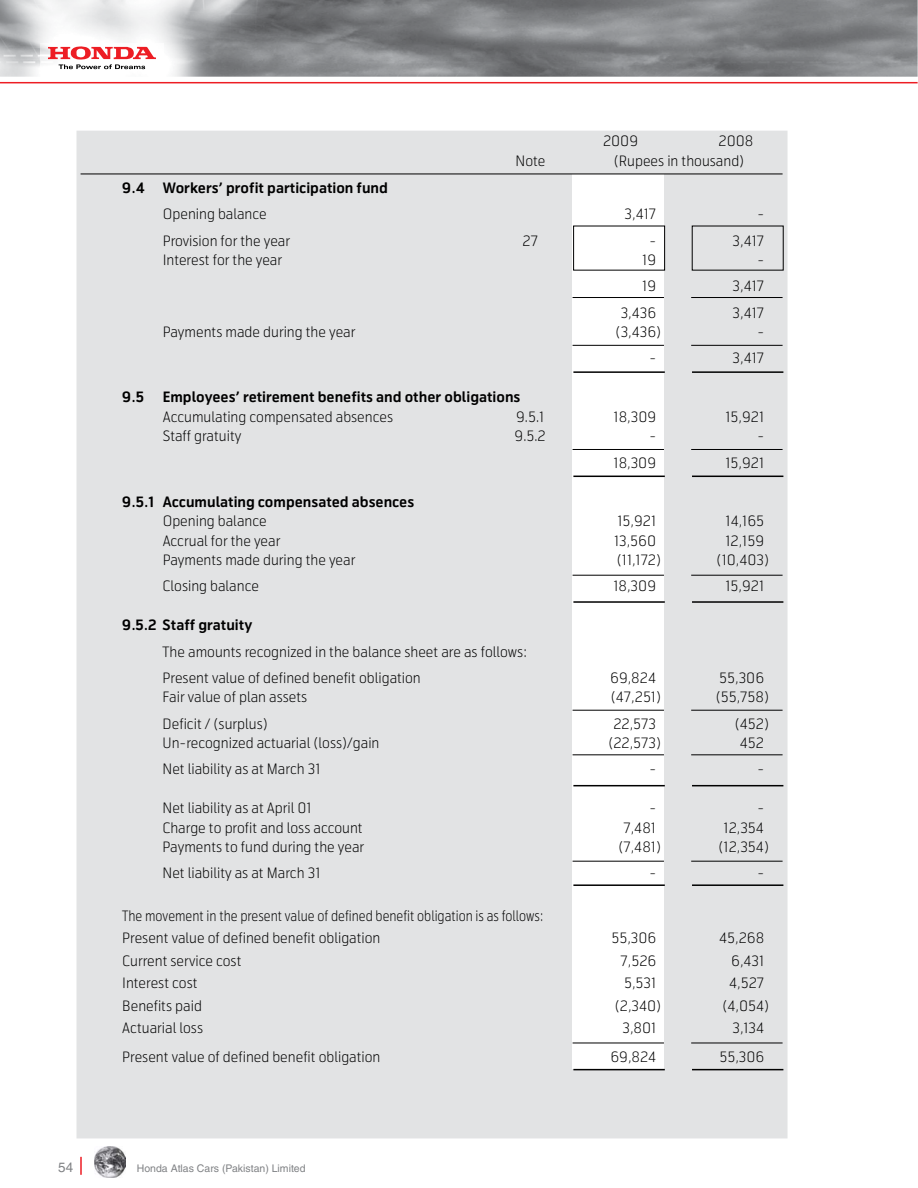
<style>
.page{position:relative;width:918px;height:1188px;background:#fff}
.page>*{position:absolute;margin:0;border:0;box-sizing:border-box;transform-origin:0 0}
.t1{font:300 14.25px/26.2px "Telenor";color:#000}
.t2{font:700 14.25px "Telenor";color:#000}
.t3{font:300 14.25px/22.5px "Telenor";color:#000;scale:.9 1}
.t4{font:13.5px "Helvetica";color:#808285}
.t5{font:10.5px "Helvetica";color:#808285}
</style>
<div class="page">
<img style="left:0;top:0;width:918px;height:77px">
<hr style="left:0;top:82px;width:918px;height:1px;background:#ed1d24">
<svg style="left:80px;top:1157px;width:2px;height:18px"></svg>
<img style="left:40px;top:44px;width:124px;height:27px">
<svg style="left:48px;top:46px;width:108px;height:23px"></svg>
<div style="left:81px;top:135px;width:702px;height:999px;background:#e2e3e4"></div>
<div style="left:77px;top:131px;width:711px;height:1007px;border:9px solid #e2e3e4"></div>
<img style="left:95px;top:1146px;width:31px;height:32px">
<div style="left:573px;top:174px;width:91px;height:895px;background:#fff"></div>
<hr style="left:81px;top:174px;width:702px;height:1px;background:#000">
<hr style="left:691px;top:345px;width:92px;height:1px;background:#000">
<hr style="left:691px;top:297px;width:92px;height:1px;background:#000">
<hr style="left:691px;top:449px;width:92px;height:1px;background:#000">
<hr style="left:573px;top:345px;width:91px;height:1px;background:#000">
<hr style="left:573px;top:297px;width:91px;height:1px;background:#000">
<hr style="left:573px;top:449px;width:91px;height:1px;background:#000">
<hr style="left:691px;top:575px;width:92px;height:1px;background:#000">
<hr style="left:573px;top:575px;width:91px;height:1px;background:#000">
<hr style="left:691px;top:710px;width:92px;height:1px;background:#000">
<hr style="left:573px;top:710px;width:91px;height:1px;background:#000">
<hr style="left:691px;top:755px;width:92px;height:1px;background:#000">
<hr style="left:573px;top:755px;width:91px;height:1px;background:#000">
<hr style="left:691px;top:861px;width:92px;height:1px;background:#000">
<hr style="left:691px;top:1043px;width:92px;height:1px;background:#000">
<hr style="left:573px;top:861px;width:91px;height:1px;background:#000">
<hr style="left:573px;top:1043px;width:91px;height:1px;background:#000">
<hr style="left:692px;top:371px;width:91px;height:2px;background:#000">
<hr style="left:692px;top:476px;width:91px;height:1px;background:#000">
<hr style="left:573px;top:371px;width:92px;height:2px;background:#000">
<hr style="left:573px;top:476px;width:92px;height:1px;background:#000">
<hr style="left:692px;top:601px;width:91px;height:2px;background:#000">
<hr style="left:573px;top:601px;width:92px;height:2px;background:#000">
<hr style="left:692px;top:785px;width:91px;height:1px;background:#000">
<hr style="left:573px;top:785px;width:92px;height:1px;background:#000">
<hr style="left:692px;top:884px;width:91px;height:2px;background:#000">
<hr style="left:692px;top:1069px;width:91px;height:1px;background:#000">
<hr style="left:573px;top:884px;width:92px;height:2px;background:#000">
<hr style="left:573px;top:1069px;width:92px;height:1px;background:#000">
<div style="left:573px;top:226px;width:92px;height:44px;border:1px solid #000"></div>
<p class="t1" style="left:603px;top:128px;width:37px">2009</p>
<p class="t1" style="left:719px;top:128px;width:36px">2008</p>
<p class="t1" style="left:516px;top:148px;width:31px">Note</p>
<p class="t1" style="left:614px;top:148px;width:132px">(Rupees in thousand)</p>
<p class="t2" style="left:122px;top:179px;width:24px">9.4</p>
<p class="t2" style="left:163px;top:179px;width:227px">Workers’ profit participation fund</p>
<p class="t1" style="left:163px;top:201px;width:106px">Opening balance</p>
<p class="t1" style="left:625px;top:201px;width:33px">3,417</p>
<p class="t1" style="left:758px;top:201px;width:8px">-</p>
<p class="t1" style="left:163px;top:228px;width:129px">Provision for the year</p>
<p class="t1" style="left:523px;top:228px;width:17px">27</p>
<p class="t1" style="left:650px;top:228px;width:8px">-</p>
<p class="t1" style="left:733px;top:228px;width:33px">3,417</p>
<p class="t1" style="left:163px;top:247px;width:121px">Interest for the year</p>
<p class="t1" style="left:642px;top:247px;width:15px">19</p>
<p class="t1" style="left:758px;top:247px;width:8px">-</p>
<p class="t1" style="left:642px;top:273px;width:15px">19</p>
<p class="t1" style="left:733px;top:273px;width:33px">3,417</p>
<p class="t1" style="left:621px;top:300px;width:37px">3,436</p>
<p class="t1" style="left:733px;top:300px;width:33px">3,417</p>
<p class="t1" style="left:163px;top:319px;width:194px">Payments made during the year</p>
<p class="t1" style="left:616px;top:319px;width:47px">(3,436)</p>
<p class="t1" style="left:758px;top:319px;width:8px">-</p>
<p class="t1" style="left:650px;top:345px;width:8px">-</p>
<p class="t1" style="left:733px;top:345px;width:33px">3,417</p>
<p class="t2" style="left:122px;top:388px;width:24px">9.5</p>
<p class="t2" style="left:163px;top:388px;width:359px">Employees’ retirement benefits and other obligations</p>
<p class="t1" style="left:163px;top:404px;width:232px">Accumulating compensated absences</p>
<p class="t1" style="left:516px;top:404px;width:30px">9.5.1</p>
<p class="t1" style="left:614px;top:404px;width:44px">18,309</p>
<p class="t1" style="left:725px;top:404px;width:40px">15,921</p>
<p class="t1" style="left:163px;top:423px;width:80px">Staff gratuity</p>
<p class="t1" style="left:515px;top:423px;width:33px">9.5.2</p>
<p class="t1" style="left:650px;top:423px;width:8px">-</p>
<p class="t1" style="left:758px;top:423px;width:8px">-</p>
<p class="t1" style="left:614px;top:450px;width:44px">18,309</p>
<p class="t1" style="left:725px;top:450px;width:40px">15,921</p>
<p class="t2" style="left:122px;top:493px;width:294px">9.5.1 Accumulating compensated absences</p>
<p class="t1" style="left:163px;top:508px;width:106px">Opening balance</p>
<p class="t1" style="left:617px;top:508px;width:40px">15,921</p>
<p class="t1" style="left:726px;top:508px;width:40px">14,165</p>
<p class="t1" style="left:163px;top:527px;width:119px">Accrual for the year</p>
<p class="t1" style="left:614px;top:527px;width:44px">13,560</p>
<p class="t1" style="left:725px;top:527px;width:40px">12,159</p>
<p class="t1" style="left:163px;top:547px;width:194px">Payments made during the year</p>
<p class="t1" style="left:617px;top:547px;width:46px">(11,172)</p>
<p class="t1" style="left:717px;top:547px;width:54px">(10,403)</p>
<p class="t1" style="left:163px;top:573px;width:98px">Closing balance</p>
<p class="t1" style="left:614px;top:573px;width:44px">18,309</p>
<p class="t1" style="left:725px;top:573px;width:40px">15,921</p>
<p class="t2" style="left:122px;top:616px;width:132px">9.5.2 Staff gratuity</p>
<p class="t1" style="left:163px;top:638px;width:365px">The amounts recognized in the balance sheet are as follows:<br>Present value of defined benefit obligation</p>
<p class="t1" style="left:610px;top:665px;width:47px">69,824</p>
<p class="t1" style="left:719px;top:665px;width:46px">55,306</p>
<p class="t1" style="left:163px;top:684px;width:146px">Fair value of plan assets</p>
<p class="t1" style="left:611px;top:684px;width:52px">(47,251)</p>
<p class="t1" style="left:716px;top:684px;width:55px">(55,758)</p>
<p class="t1" style="left:163px;top:710px;width:107px">Deficit / (surplus)</p>
<p class="t1" style="left:613px;top:710px;width:44px">22,573</p>
<p class="t1" style="left:735px;top:710px;width:36px">(452)</p>
<p class="t1" style="left:163px;top:730px;width:218px">Un-recognized actuarial (loss)/gain</p>
<p class="t1" style="left:608px;top:730px;width:54px">(22,573)</p>
<p class="t1" style="left:740px;top:730px;width:26px">452</p>
<p class="t1" style="left:163px;top:756px;width:159px">Net liability as at March 31</p>
<p class="t1" style="left:649px;top:756px;width:8px">-</p>
<p class="t1" style="left:757px;top:756px;width:8px">-</p>
<p class="t1" style="left:163px;top:795px;width:151px">Net liability as at April 01</p>
<p class="t1" style="left:649px;top:795px;width:8px">-</p>
<p class="t1" style="left:757px;top:795px;width:8px">-</p>
<p class="t1" style="left:163px;top:815px;width:202px">Charge to profit and loss account</p>
<p class="t1" style="left:623px;top:815px;width:34px">7,481</p>
<p class="t1" style="left:724px;top:815px;width:42px">12,354</p>
<p class="t1" style="left:163px;top:834px;width:203px">Payments to fund during the year</p>
<p class="t1" style="left:618px;top:834px;width:44px">(7,481)</p>
<p class="t1" style="left:718px;top:834px;width:52px">(12,354)</p>
<p class="t1" style="left:163px;top:860px;width:159px">Net liability as at March 31</p>
<p class="t1" style="left:649px;top:860px;width:8px">-</p>
<p class="t1" style="left:757px;top:860px;width:8px">-</p>
<p class="t3" style="left:122px;top:904px;width:469px">The movement in the present value of defined benefit obligation is as follows:<br>Present value of defined benefit obligation</p>
<p class="t1" style="left:611px;top:925px;width:46px">55,306</p>
<p class="t1" style="left:719px;top:925px;width:47px">45,268</p>
<p class="t1" style="left:122px;top:948px;width:121px">Current service cost</p>
<p class="t1" style="left:621px;top:948px;width:37px">7,526</p>
<p class="t1" style="left:731px;top:948px;width:35px">6,431</p>
<p class="t1" style="left:122px;top:970px;width:77px">Interest cost</p>
<p class="t1" style="left:624px;top:970px;width:34px">5,531</p>
<p class="t1" style="left:729px;top:970px;width:37px">4,527</p>
<p class="t1" style="left:122px;top:993px;width:81px">Benefits paid</p>
<p class="t1" style="left:615px;top:993px;width:48px">(2,340)</p>
<p class="t1" style="left:722px;top:993px;width:48px">(4,054)</p>
<p class="t1" style="left:122px;top:1015px;width:82px">Actuarial loss</p>
<p class="t1" style="left:622px;top:1015px;width:35px">3,801</p>
<p class="t1" style="left:732px;top:1015px;width:33px">3,134</p>
<p class="t1" style="left:122px;top:1044px;width:260px">Present value of defined benefit obligation</p>
<p class="t1" style="left:610px;top:1044px;width:47px">69,824</p>
<p class="t1" style="left:719px;top:1044px;width:46px">55,306</p>
<p class="t4" style="left:58px;top:1160px;width:17px">54</p>
<p class="t5" style="left:137px;top:1162px;width:170px">Honda Atlas Cars (Pakistan) Limited</p>
</div>
